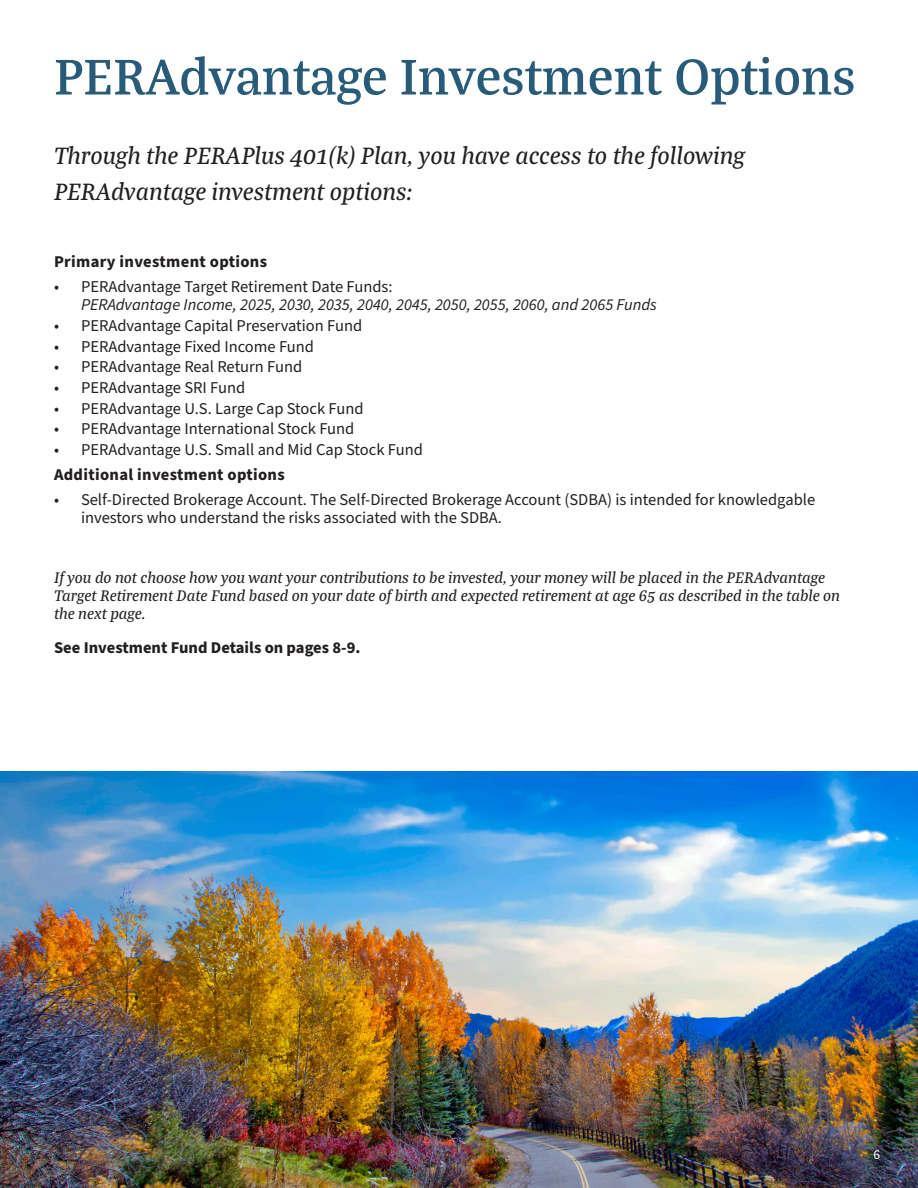
<style>
.page{position:relative;width:918px;height:1188px;background:#fff}
.page>*{position:absolute;margin:0;border:0;box-sizing:border-box;transform-origin:0 0}
.Major_Header{font:600 54px "Bagatela";color:#285b79}
.Body_Copy{font:italic 500 25.5px/36px "Bagatela";color:#231f20}
.Bullets{font:16.5px/18px "Source Sans Pro";color:#231f20}
.Body_Copy-2{font:italic 500 16.5px/18px "Bagatela";color:#231f20}
.Bullets-2{font:italic 16.5px/18px "Source Sans Pro";color:#231f20}
.Junior_subhead{font:700 16.5px "Source Sans Pro";letter-spacing:.02em;color:#231f20}
.Body_Copy-3{font:700 16.5px "Source Sans Pro";color:#231f20}
.t1{font:13.5px "Source Sans Pro";color:#fff}
.s1{font-style:normal}
</style>
<div class="page">
<img style="left:1px;top:771px;width:917px;height:417px">
<p class="Major_Header" style="left:54px;top:41px;width:803px">PERAdvantage Investment Options</p>
<p class="Body_Copy" style="left:54px;top:136px;width:692px">Through the PERAPlus 401(k) Plan, you have access to the following<br>PERAdvantage investment options:</p>
<h3 class="Junior_subhead" style="left:54px;top:251px;width:215px">Primary investment options</h3>
<p class="Bullets-2" style="left:81px;top:278px;width:577px;text-indent:-27px"><span class="s1">• PERAdvantage Target Retirement Date Funds:<br></span>PERAdvantage Income, 2025, 2030, 2035, 2040, 2045, 2050, 2055, 2060, and 2065 Funds</p>
<p class="Bullets" style="left:54px;top:317px;width:310px">• PERAdvantage Capital Preservation Fund</p>
<p class="Bullets" style="left:54px;top:338px;width:262px">• PERAdvantage Fixed Income Fund</p>
<p class="Bullets" style="left:54px;top:358px;width:250px">• PERAdvantage Real Return Fund</p>
<p class="Bullets" style="left:54px;top:379px;width:193px">• PERAdvantage SRI Fund</p>
<p class="Bullets" style="left:54px;top:400px;width:311px">• PERAdvantage U.S. Large Cap Stock Fund</p>
<p class="Bullets" style="left:54px;top:420px;width:302px">• PERAdvantage International Stock Fund</p>
<p class="Bullets" style="left:54px;top:441px;width:370px">• PERAdvantage U.S. Small and Mid Cap Stock Fund</p>
<h3 class="Junior_subhead" style="left:54px;top:464px;width:232px">Additional investment options</h3>
<p class="Bullets" style="left:81px;top:491px;width:736px;text-indent:-27px">• Self-Directed Brokerage Account. The Self-Directed Brokerage Account (SDBA) is intended for knowledgable investors who understand the risks associated with the SDBA.</p>
<p class="Body_Copy-2" style="left:54px;top:568px;width:788px">If you do not choose how you want your contributions to be invested, your money will be placed in the PERAdvantage<br>Target Retirement Date Fund based on your date of birth and expected retirement at age 65 as described in the table on the next page.</p>
<p class="Body_Copy-3" style="left:54px;top:637px;width:308px">See Investment Fund Details on pages 8-9.</p>
<p class="t1" style="left:873px;top:1146px;width:8px">6</p>
</div>
